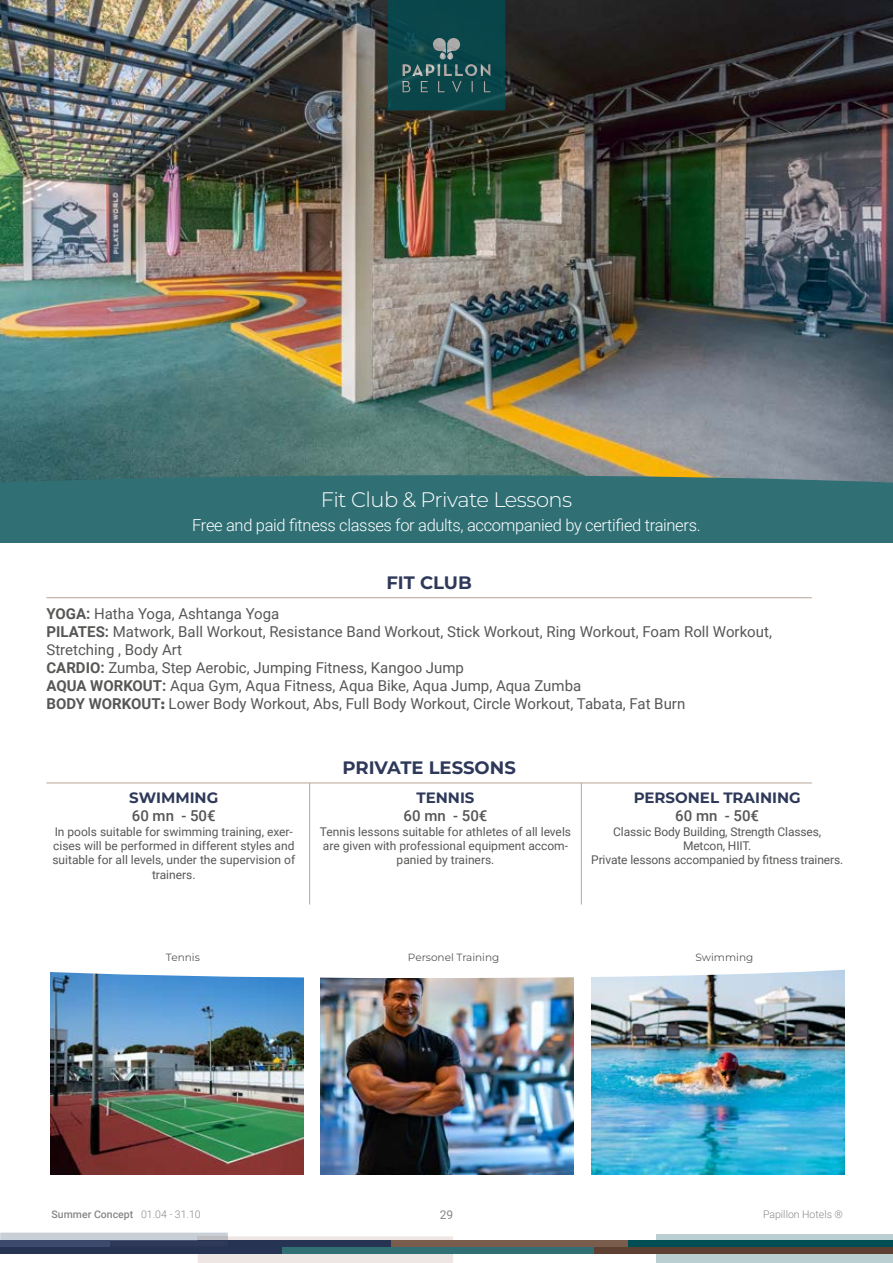
<style>
.page{position:relative;width:893px;height:1263px;background:#fff}
.page>*{position:absolute;margin:0;border:0;box-sizing:border-box;transform-origin:0 0}
.t1{font:300 21px "Montserrat";letter-spacing:-.025em;color:#fff}
.t2{font:700 18px "Montserrat";color:#2e3859}
.t3{font:300 16.5px "Roboto";letter-spacing:-.02em;color:#fff}
.t4{font:15px/18px "Roboto";color:#575756}
.t5{font:700 15px "Montserrat";color:#2e3859}
.t6{font:500 15px "Roboto";color:#575756}
.t7{font:12px/14.4px "Roboto";color:#575756;text-align:center}
.t8{font:12px "Roboto";color:#878787}
.t9{font:10.5px "Montserrat";color:#575756}
.t10{font:500 10.5px "Roboto";color:#878787}
.t11{font:300 10.5px "Roboto";color:#878787}
.s1{font-weight:700}
.s2{font-family:"Geometria";font-weight:800}
.s3{font-weight:300}
</style>
<div class="page">
<div style="left:656px;top:1234px;width:237px;height:29px;background:#bacfd1"></div>
<div style="left:582px;top:1247px;width:311px;height:7px;background:#5e4033"></div>
<div style="left:391px;top:1240px;width:245px;height:7px;background:#7a5c4d"></div>
<div style="left:628px;top:1240px;width:265px;height:7px;background:#004d54"></div>
<svg style="left:0;top:1232px;width:453px;height:31px"></svg>
<div style="left:0;top:1240px;width:109px;height:6px;background:#3d4a6e"></div>
<div style="left:282px;top:1247px;width:311px;height:7px;background:#307075"></div>
<img style="left:50px;top:978px;width:253px;height:197px">
<img style="left:321px;top:978px;width:253px;height:197px">
<img style="left:591px;top:978px;width:254px;height:197px">
<div style="left:0;top:447px;width:893px;height:96px;background:#307075"></div>
<img style="left:0;top:0;width:893px;height:475px">
<svg style="left:0;top:475px;width:893px;height:8px"></svg>
<svg style="left:50px;top:969px;width:795px;height:9px"></svg>
<hr style="left:46px;top:597px;width:766px;height:1px;background:#b7a495">
<hr style="left:46px;top:783px;width:766px;height:1px;background:#b7a495">
<hr style="left:581px;top:783px;width:1px;height:121px;background:#b7a495">
<hr style="left:309px;top:783px;width:1px;height:121px;background:#b7a495">
<svg style="left:388px;top:0;width:117px;height:110px;background:#164d51"></svg>
<h1 class="t1" style="left:321px;top:485px;width:253px">Fit Club &amp; Private Lessons</h1>
<p class="t3" style="left:192px;top:513px;width:510px">Free and paid fitness classes for adults, accompanied by certified trainers.</p>
<p class="t2" style="left:386px;top:570px;width:87px">FIT CLUB</p>
<p class="t4" style="left:46px;top:604px;width:727px"><span class="s1">YOGA:</span> Hatha Yoga, Ashtanga Yoga<br><span class="s1">PILATES:</span> Matwork, Ball Workout, Resistance Band Workout, Stick Workout, Ring Workout, Foam Roll Workout, Stretching , Body Art<br><span class="s1">CARDIO:</span> Zumba, Step Aerobic, Jumping Fitness, Kangoo Jump<br><span class="s1">AQUA WORKOUT:</span> Aqua Gym, Aqua Fitness, Aqua Bike, Aqua Jump, Aqua Zumba<br><span class="s1">BODY WORKOUT</span><span class="s2">:</span> Lower Body Workout, Abs, Full Body Workout, Circle Workout, Tabata, Fat Burn</p>
<p class="t5" style="left:129px;top:788px;width:90px">SWIMMING</p>
<p class="t6" style="left:132px;top:805px;width:85px">60 mn - 50€</p>
<p class="t7" style="left:52px;top:823px;width:244px">In pools suitable for swimming training, exer&shy;cises will be performed in different styles and suitable for all levels, under the supervision of trainers.</p>
<p class="t2" style="left:342px;top:756px;width:175px">PRIVATE LESSONS</p>
<p class="t5" style="left:416px;top:788px;width:60px">TENNIS</p>
<p class="t6" style="left:404px;top:805px;width:85px">60 mn - 50€</p>
<p class="t7" style="left:320px;top:823px;width:253px">Tennis lessons suitable for athletes of all levels are given with professional equipment accom&shy;panied by trainers.</p>
<p class="t5" style="left:634px;top:788px;width:169px">PERSONEL TRAINING</p>
<p class="t6" style="left:675px;top:805px;width:85px">60 mn - 50€</p>
<p class="t7" style="left:591px;top:823px;width:253px">Classic Body Building, Strength Classes,<br>Metcon, HIIT.<br>Private lessons accompanied by fitness trainers.</p>
<p class="t9" style="left:166px;top:950px;width:35px">Tennis</p>
<p class="t9" style="left:408px;top:950px;width:93px">Personel Training</p>
<p class="t9" style="left:695px;top:950px;width:59px">Swimming</p>
<p class="t10" style="left:52px;top:1207px;width:151px">Summer Concept <span class="s3">01.04 - 31.10</span></p>
<p class="t8" style="left:440px;top:1206px;width:15px">29</p>
<p class="t11" style="left:763px;top:1207px;width:81px">Papillon Hotels ®</p>
</div>
